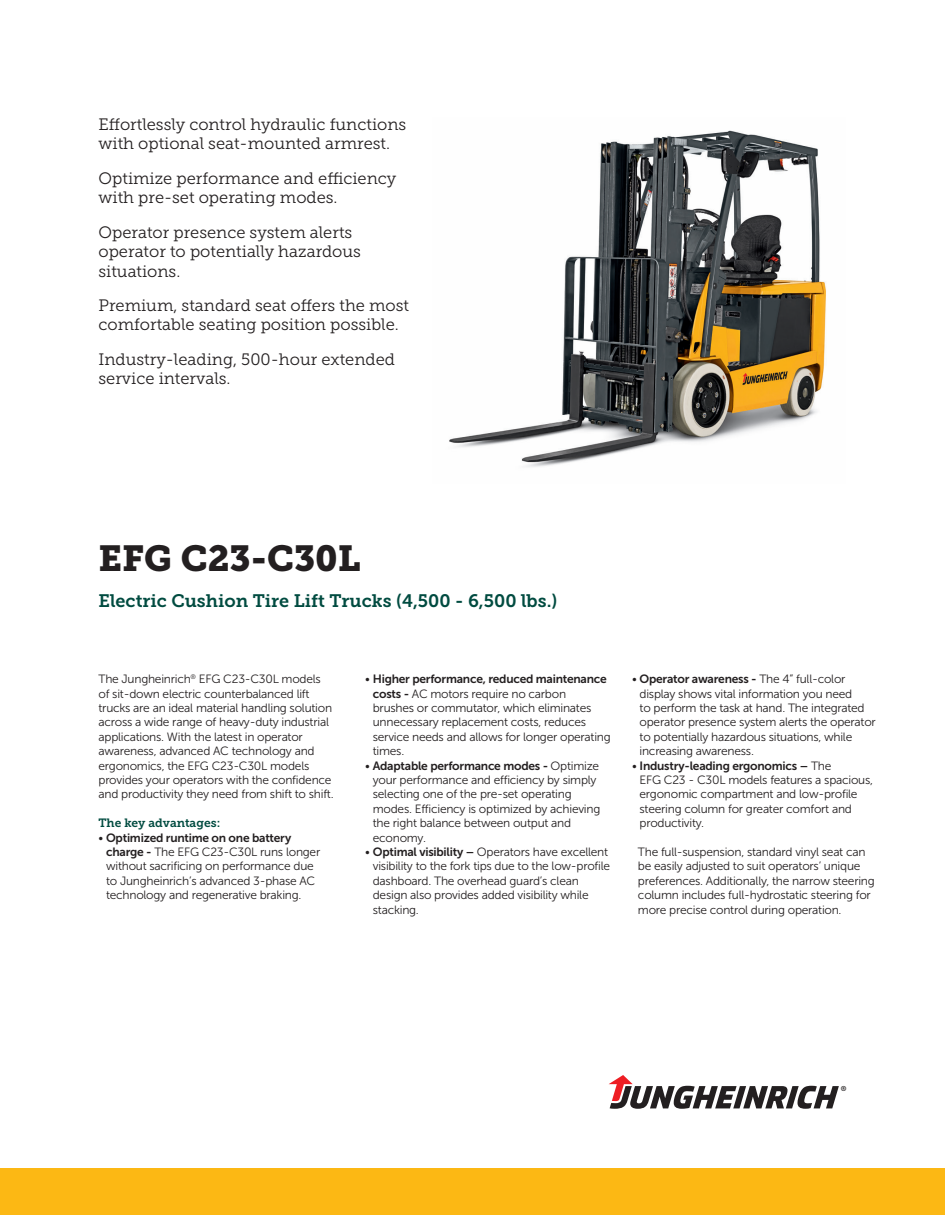
<style>
.page{position:relative;width:945px;height:1215px;background:#fff}
.page>*{position:absolute;margin:0;border:0;box-sizing:border-box;transform-origin:0 0}
.t1{font:36px "Museo Slab 900";color:#231f20}
.t2{font:18px "Museo Slab 700";color:#004b40}
.t3{font:16.5px/19.5px "Museo Slab 300";color:#231f20}
.t4{font:12px/14.4px "Museo Sans 300";letter-spacing:-.02em;color:#231f20}
.t5{font:12px "Museo Sans 700";letter-spacing:-.02em;color:#231f20}
.t6{font:12px "Museo Slab 700";color:#004b40}
.t7{font:7.05px "Museo Sans 700";color:#231f20}
.s1{font-family:"Museo Sans 300"}
.s2{font-family:"Museo Sans 700"}
</style>
<div class="page">
<div style="left:0;top:1168px;width:945px;height:47px;background:#fcb814"></div>
<svg style="left:609px;top:1075px;width:230px;height:34px"></svg>
<img style="left:449px;top:130px;width:377px;height:337px">
<h3 class="t3" style="left:99px;top:114px;width:309px">Effortlessly control hydraulic functions with optional seat-mounted armrest.</h3>
<h3 class="t3" style="left:99px;top:168px;width:299px">Optimize performance and efficiency with pre-set operating modes.</h3>
<h3 class="t3" style="left:99px;top:222px;width:264px">Operator presence system alerts operator to potentially hazardous situations.</h3>
<h3 class="t3" style="left:99px;top:296px;width:312px">Premium, standard seat offers the most comfortable seating position possible.</h3>
<h3 class="t3" style="left:99px;top:350px;width:298px">Industry-leading, 500-hour extended service intervals.</h3>
<h1 class="t1" style="left:99px;top:537px;width:264px">EFG C23-C30L</h1>
<h2 class="t2" style="left:99px;top:591px;width:460px">Electric Cushion Tire Lift Trucks (4,500 - 6,500 lbs.)</h2>
<p class="t4" style="left:99px;top:672px;width:237px">The Jungheinrich<sup>®</sup> EFG C23-C30L models of sit-down electric counterbalanced lift trucks are an ideal material handling solution across a wide range of heavy-duty industrial applications. With the latest in operator awareness, advanced AC technology and ergonomics, the EFG C23-C30L models provides your operators with the confidence and productivity they need from shift to shift.</p>
<p class="t6" style="left:99px;top:816px;width:123px">The key advantages:</p>
<p class="t5" style="left:99px;top:831px;width:194px"><span class="s1">•</span> Optimized runtime on one battery</p>
<p class="t4" style="left:106px;top:845px;width:216px"><span class="s2">charge -</span> The EFG C23-C30L runs longer without sacrificing on performance due to Jungheinrich’s advanced 3-phase AC technology and regenerative braking.</p>
<p class="t5" style="left:365px;top:672px;width:243px"><span class="s1">•</span> Higher performance, reduced maintenance</p>
<p class="t4" style="left:373px;top:686px;width:239px"><span class="s2">costs -</span> AC motors require no carbon<br>brushes or commutator, which eliminates unnecessary replacement costs, reduces service needs and allows for longer operating times.</p>
<p class="t5" style="left:365px;top:759px;width:235px"><span class="s1">•</span> Adaptable performance modes - <span class="s1">Optimize</span></p>
<p class="t4" style="left:373px;top:773px;width:229px">your performance and efficiency by simply selecting one of the pre-set operating modes. Efficiency is optimized by achieving the right balance between output and economy.</p>
<p class="t4" style="left:373px;top:845px;width:239px;text-indent:-8px">• <span class="s2">Optimal visibility –</span> Operators have excellent visibility to the fork tips due to the low-profile dashboard. The overhead guard’s clean design also provides added visibility while stacking.</p>
<p class="t5" style="left:632px;top:672px;width:215px"><span class="s1">•</span> Operator awareness - <span class="s1">The 4” full-color</span></p>
<p class="t4" style="left:640px;top:686px;width:238px">display shows vital information you need<br>to perform the task at hand. The integrated operator presence system alerts the operator to potentially hazardous situations, while increasing awareness.</p>
<p class="t5" style="left:632px;top:759px;width:201px"><span class="s1">•</span> Industry-leading ergonomics – <span class="s1">The</span></p>
<p class="t4" style="left:640px;top:773px;width:235px">EFG C23 - C30L models features a spacious, ergonomic compartment and low-profile steering column for greater comfort and productivity.</p>
<p class="t4" style="left:638px;top:845px;width:238px">The full-suspension, standard vinyl seat can be easily adjusted to suit operators’ unique preferences. Additionally, the narrow steering column includes full-hydrostatic steering for more precise control during operation.</p>
<p class="t7" style="left:841px;top:1085px;width:7px">®</p>
</div>
